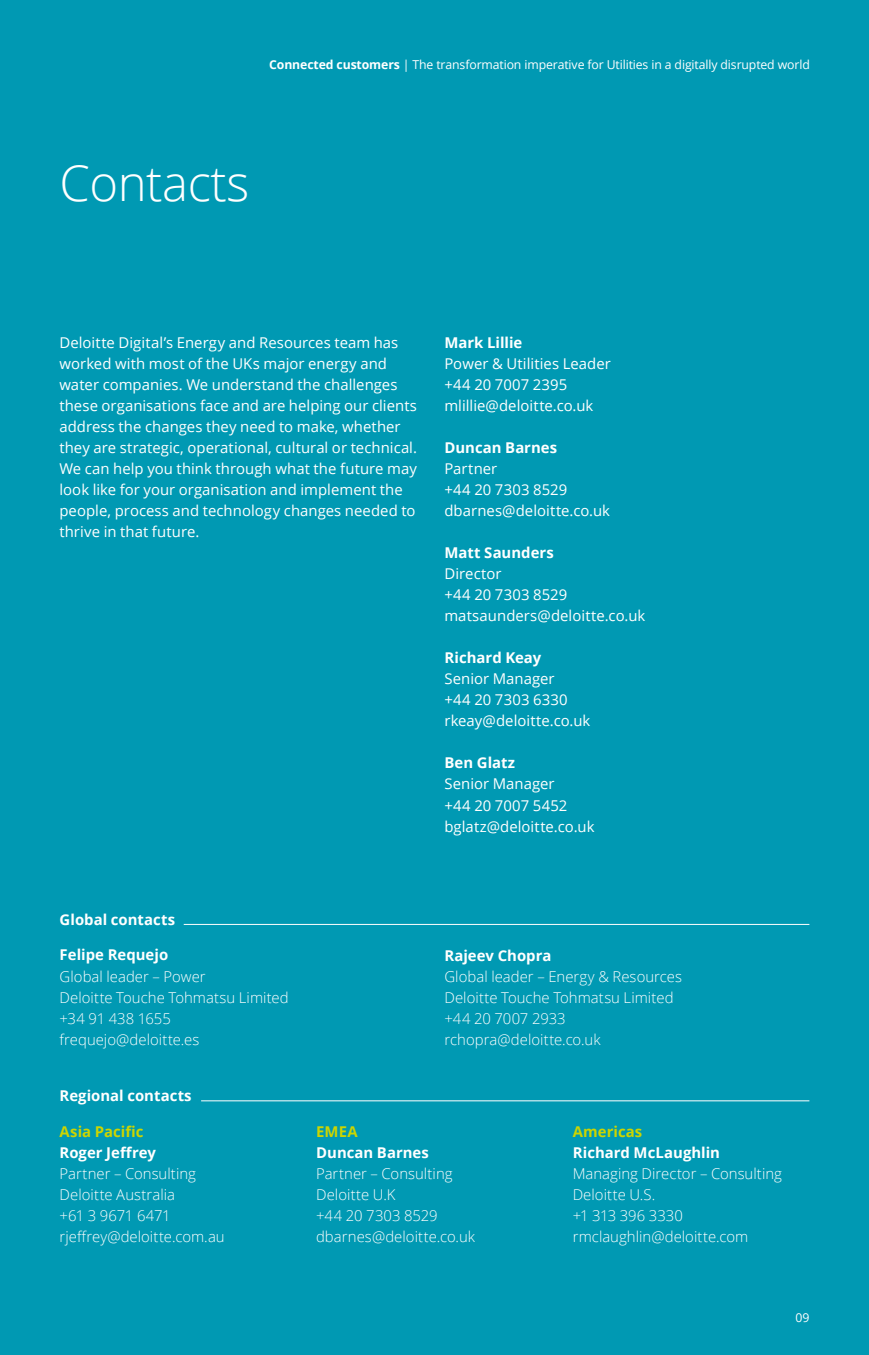
<style>
.page{position:relative;width:869px;height:1355px;background:#fff}
.page>*{position:absolute;margin:0;border:0;box-sizing:border-box;transform-origin:0 0}
.t1{font:300 49px "Open Sans";letter-spacing:-.01em;color:#fff}
.t2{font:14.88px/21px "Open Sans";letter-spacing:.005em;color:#fff}
.t3{font:300 14.88px/21px "Open Sans";letter-spacing:.005em;color:#fff}
.t4{font:700 14.88px "Open Sans";color:#fff}
.t5{font:700 14.88px "Open Sans";letter-spacing:.005em;color:#cdd500}
.t6{font:12.25px "Open Sans";letter-spacing:-.01em;color:#fff}
.s1{font-weight:700}
</style>
<div class="page">
<div style="left:0;top:0;width:868px;height:1354px;background:#0099b3"></div>
<hr style="left:184px;top:924px;width:625px;height:1px;background:#fff">
<hr style="left:201px;top:1100px;width:608px;height:1px;background:#fff">
<p class="t6" style="left:269px;top:56px;width:542px"><span class="s1">Connected customers</span> | The transformation imperative for Utilities in a digitally disrupted world</p>
<h1 class="t1" style="left:60px;top:150px;width:191px">Contacts</h1>
<p class="t2" style="left:59px;top:332px;width:359px">Deloitte Digital’s Energy and Resources team has worked with most of the UKs major energy and water companies. We understand the challenges these organisations face and are helping our clients address the changes they need to make, whether they are strategic, operational, cultural or technical.<br>We can help you think through what the future may look like for your organisation and implement the people, process and technology changes needed to thrive in that future.</p>
<p class="t4" style="left:444px;top:332px;width:79px">Mark Lillie</p>
<p class="t2" style="left:444px;top:353px;width:168px">Power &amp; Utilities Leader +44 20 7007 2395 mlillie@deloitte.co.uk</p>
<p class="t4" style="left:444px;top:437px;width:114px">Duncan Barnes</p>
<p class="t2" style="left:444px;top:458px;width:167px">Partner<br>+44 20 7303 8529 dbarnes@deloitte.co.uk</p>
<p class="t4" style="left:444px;top:542px;width:111px">Matt Saunders</p>
<p class="t2" style="left:444px;top:563px;width:202px">Director<br>+44 20 7303 8529 matsaunders@deloitte.co.uk</p>
<p class="t4" style="left:444px;top:647px;width:98px">Richard Keay</p>
<p class="t2" style="left:444px;top:668px;width:147px">Senior Manager<br>+44 20 7303 6330 rkeay@deloitte.co.uk</p>
<p class="t4" style="left:444px;top:752px;width:72px">Ben Glatz</p>
<p class="t2" style="left:444px;top:773px;width:151px">Senior Manager<br>+44 20 7007 5452 bglatz@deloitte.co.uk</p>
<p class="t4" style="left:60px;top:908px;width:117px">Global contacts</p>
<p class="t4" style="left:60px;top:944px;width:110px">Felipe Requejo</p>
<p class="t3" style="left:60px;top:965px;width:230px">Global leader – Power<br>Deloitte Touche Tohmatsu Limited +34 91 438 1655 frequejo@deloitte.es</p>
<p class="t4" style="left:60px;top:1084px;width:134px">Regional contacts</p>
<p class="t5" style="left:60px;top:1120px;width:85px">Asia Pacific</p>
<p class="t4" style="left:60px;top:1141px;width:98px">Roger Jeffrey</p>
<p class="t3" style="left:60px;top:1162px;width:166px">Partner – Consulting<br>Deloitte Australia<br>+61 3 9671 6471 rjeffrey@deloitte.com.au</p>
<p class="t4" style="left:444px;top:944px;width:108px">Rajeev Chopra</p>
<p class="t3" style="left:444px;top:965px;width:239px">Global leader – Energy &amp; Resources<br>Deloitte Touche Tohmatsu Limited +44 20 7007 2933 rchopra@deloitte.co.uk</p>
<p class="t5" style="left:316px;top:1120px;width:43px">EMEA</p>
<p class="t4" style="left:316px;top:1141px;width:114px">Duncan Barnes</p>
<p class="t3" style="left:316px;top:1162px;width:160px">Partner – Consulting<br>Deloitte U.K<br>+44 20 7303 8529 dbarnes@deloitte.co.uk</p>
<p class="t5" style="left:572px;top:1120px;width:71px">Americas</p>
<p class="t4" style="left:572px;top:1141px;width:149px">Richard McLaughlin</p>
<p class="t3" style="left:572px;top:1162px;width:211px">Managing Director – Consulting<br>Deloitte U.S.<br>+1 313 396 3330 rmclaughlin@deloitte.com</p>
<p class="t6" style="left:795px;top:1309px;width:15px">09</p>
</div>
